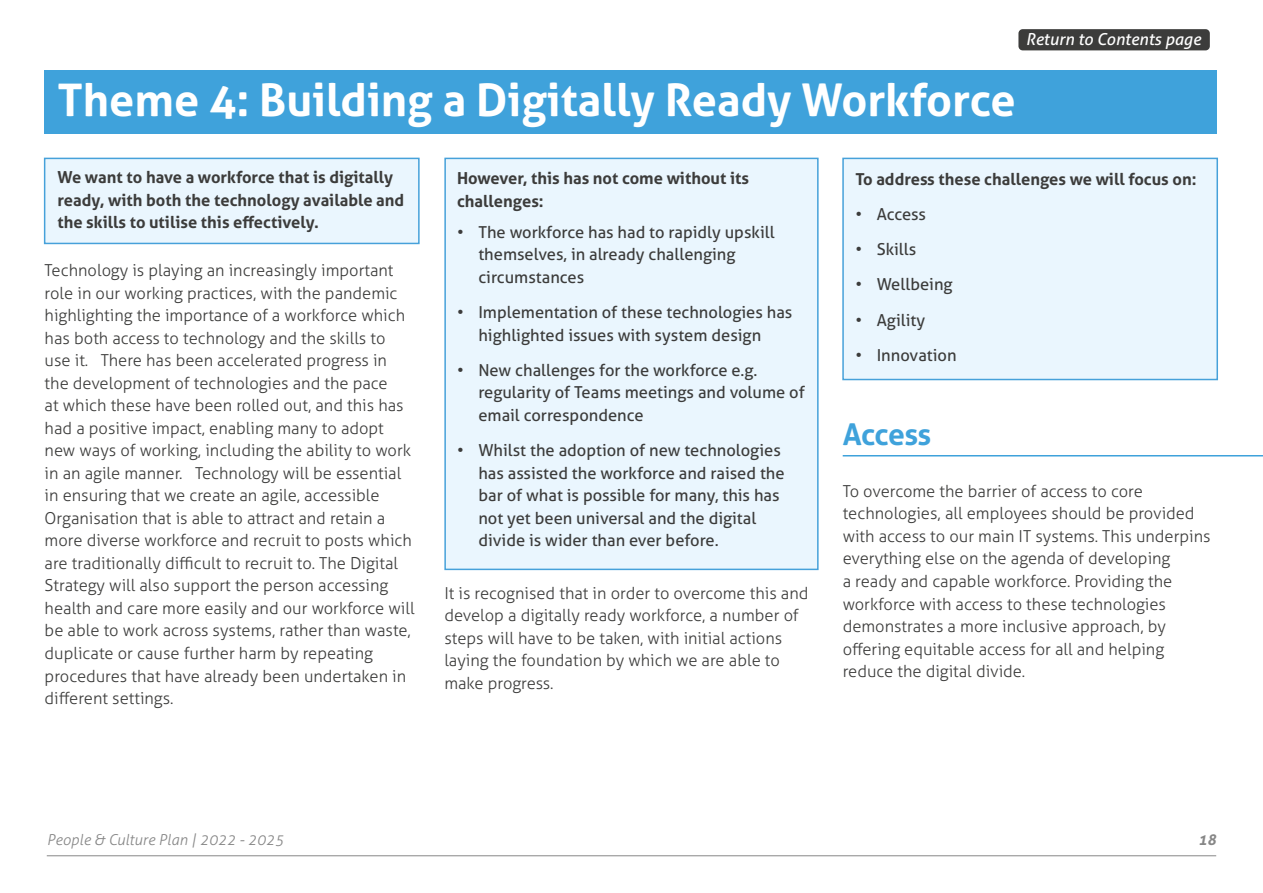
<style>
.page{position:relative;width:1263px;height:893px;background:#fff}
.page>*{position:absolute;margin:0;border:0;box-sizing:border-box;transform-origin:0 0}
.t1{font:700 45px "Aller";color:#fff}
.t2{font:700 30px "Aller";letter-spacing:-.025em;color:#3fa2db}
.t3{font:300 16.5px/22.5px "Aller";color:#3c3c3b}
.t4{font:16.5px/22.5px "Aller";color:#3c3c3b}
.t5{font:700 16.5px/22.5px "Aller";color:#3c3c3b}
.t6{font:italic 16.5px "Aller";color:#fff}
.t7{font:italic 300 15px "Aller";color:#878787}
.t8{font:italic 700 15px "Aller";color:#878787}
</style>
<div class="page">
<hr style="left:47px;top:855px;width:1169px;height:1px;background:#878787">
<div style="left:1018px;top:29px;width:192px;height:21px;background:#3c3c3b;border-radius:4px"></div>
<div style="left:44px;top:158px;width:376px;height:86px;background:#eaf6fe;border:2px solid #46a1da"></div>
<div style="left:444px;top:158px;width:375px;height:412px;background:#eaf6fe;border:2px solid #46a1da"></div>
<div style="left:842px;top:158px;width:376px;height:222px;background:#eaf6fe;border:2px solid #46a1da"></div>
<div style="left:45px;top:70px;width:1172px;height:64px;background:#3fa2db"></div>
<hr style="left:843px;top:455px;width:420px;height:1px;background:#3fa2db">
<h1 class="t1" style="left:57px;top:72px;width:960px">Theme 4: Building a Digitally Ready Workforce</h1>
<p class="t6" style="left:1026px;top:29px;width:176px">Return to Contents page</p>
<p class="t5" style="left:57px;top:166px;width:348px">We want to have a workforce that is digitally ready, with both the technology available and the skills to utilise this effectively.</p>
<p class="t3" style="left:45px;top:259px;width:371px">Technology is playing an increasingly important role in our working practices, with the pandemic highlighting the importance of a workforce which has both access to technology and the skills to use it. There has been accelerated progress in the development of technologies and the pace<br>at which these have been rolled out, and this has had a positive impact, enabling many to adopt new ways of working, including the ability to work in an agile manner. Technology will be essential in ensuring that we create an agile, accessible Organisation that is able to attract and retain a more diverse workforce and recruit to posts which are traditionally difficult to recruit to. The Digital Strategy will also support the person accessing health and care more easily and our workforce will be able to work across systems, rather than waste, duplicate or cause further harm by repeating procedures that have already been undertaken in different settings.</p>
<p class="t5" style="left:457px;top:167px;width:293px">However, this has not come without its challenges:</p>
<p class="t4" style="left:478px;top:221px;width:298px;text-indent:-21px">• The workforce has had to rapidly upskill themselves, in already challenging circumstances</p>
<p class="t4" style="left:478px;top:301px;width:315px;text-indent:-21px">• Implementation of these technologies has highlighted issues with system design</p>
<p class="t4" style="left:478px;top:359px;width:328px;text-indent:-21px">• New challenges for the workforce e.g. regularity of Teams meetings and volume of email correspondence</p>
<p class="t4" style="left:478px;top:439px;width:308px;text-indent:-21px">• Whilst the adoption of new technologies has assisted the workforce and raised the bar of what is possible for many, this has not yet been universal and the digital divide is wider than ever before.</p>
<p class="t3" style="left:444px;top:581px;width:366px">It is recognised that in order to overcome this and develop a digitally ready workforce, a number of steps will have to be taken, with initial actions laying the foundation by which we are able to make progress.</p>
<p class="t5" style="left:855px;top:167px;width:342px">To address these challenges we will focus on:</p>
<p class="t4" style="left:855px;top:203px;width:72px">• Access</p>
<p class="t4" style="left:855px;top:238px;width:62px">• Skills</p>
<p class="t4" style="left:855px;top:273px;width:99px">• Wellbeing</p>
<p class="t4" style="left:855px;top:308px;width:71px">• Agility</p>
<p class="t4" style="left:855px;top:344px;width:103px">• Innovation</p>
<h2 class="t2" style="left:843px;top:415px;width:90px">Access</h2>
<p class="t3" style="left:843px;top:480px;width:369px">To overcome the barrier of access to core technologies, all employees should be provided with access to our main IT systems. This underpins everything else on the agenda of developing<br>a ready and capable workforce. Providing the workforce with access to these technologies demonstrates a more inclusive approach, by offering equitable access for all and helping reduce the digital divide.</p>
<p class="t7" style="left:47px;top:830px;width:239px">People &amp; Culture Plan | 2022 - 2025</p>
<p class="t8" style="left:1198px;top:830px;width:19px">18</p>
</div>
